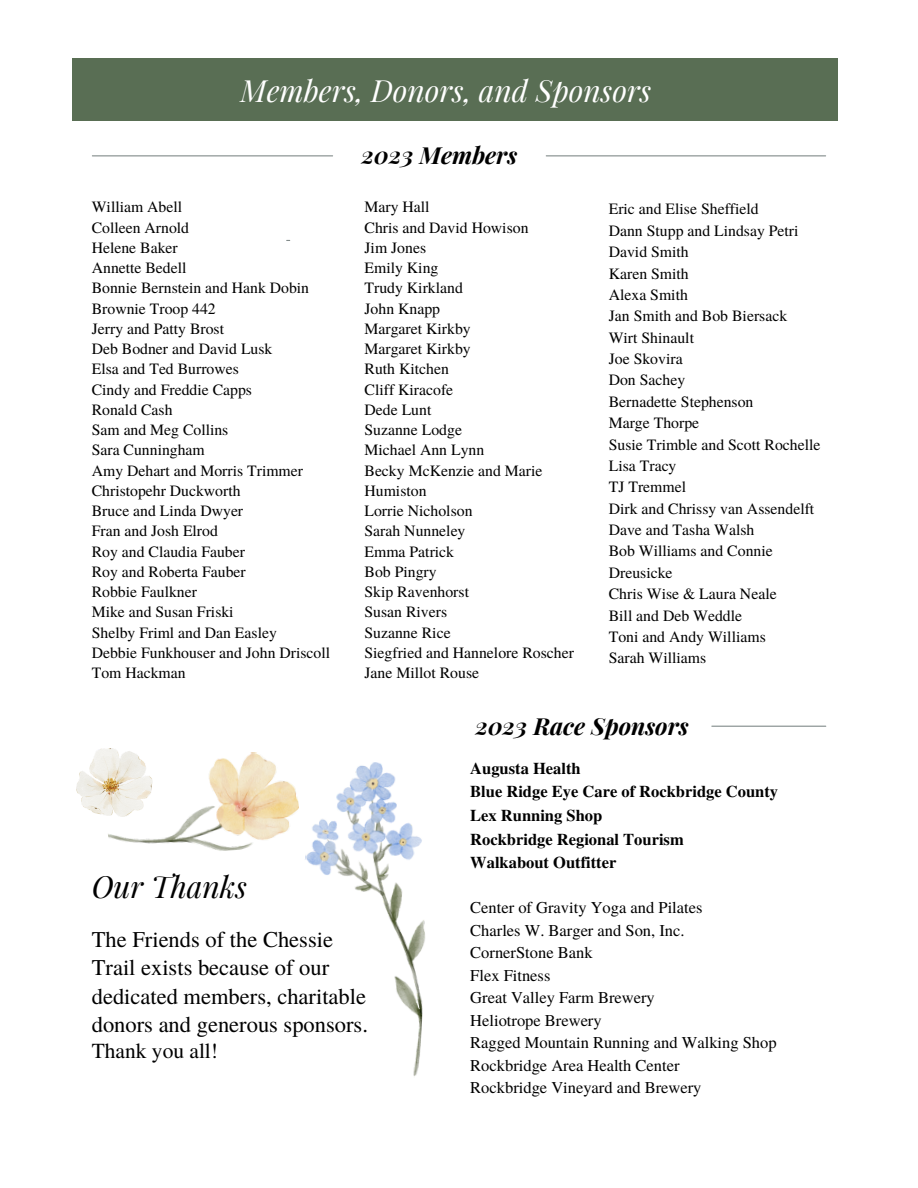
<style>
.page{position:relative;width:918px;height:1188px;background:#fff}
.page>*{position:absolute;margin:0;border:0;box-sizing:border-box;transform-origin:0 0}
.t1{font:italic 30px "Playfair Display";color:#fff}
.t2{font:italic 30px "Playfair Display";color:#000}
.t3{font:italic 700 23.55px "Playfair Display";color:#000}
.t4{font:22.5px/28.2px "Te X Gyre Termes";color:#000}
.t5{font:21.45px "Te X Gyre Termes";color:#000}
.t6{font:16.5px/22.5px "Te X Gyre Termes";color:#000}
.t7{font:700 16.5px/23.7px "Te X Gyre Termes";color:#000}
.t8{font:15.75px/20.2px "Te X Gyre Termes";color:#000}
</style>
<div class="page">
<hr style="left:92px;top:155px;width:241px;height:1px;background:#828b8a">
<hr style="left:712px;top:726px;width:114px;height:1px;background:#828b8a">
<hr style="left:546px;top:155px;width:280px;height:1px;background:#828b8a">
<img style="left:305px;top:762px;width:121px;height:315px">
<img style="left:108px;top:752px;width:191px;height:99px">
<img style="left:77px;top:749px;width:75px;height:67px">
<div style="left:72px;top:59px;width:766px;height:62px;background:#596e54"></div>
<h1 class="t1" style="left:241px;top:69px;width:412px">Members, Donors, and Sponsors</h1>
<h2 class="t3" style="left:362px;top:139px;width:157px">2023 Members</h2>
<p class="t8" style="left:92px;top:196px;width:240px">William Abell<br>Colleen Arnold<br>Helene Baker<br>Annette Bedell<br>Bonnie Bernstein and Hank Dobin<br>Brownie Troop 442<br>Jerry and Patty Brost<br>Deb Bodner and David Lusk<br>Elsa and Ted Burrowes<br>Cindy and Freddie Capps<br>Ronald Cash<br>Sam and Meg Collins<br>Sara Cunningham<br>Amy Dehart and Morris Trimmer<br>Christopehr Duckworth<br>Bruce and Linda Dwyer<br>Fran and Josh Elrod<br>Roy and Claudia Fauber<br>Roy and Roberta Fauber<br>Robbie Faulkner<br>Mike and Susan Friski<br>Shelby Friml and Dan Easley<br>Debbie Funkhouser and John Driscoll<br>Tom Hackman</p>
<p class="t8" style="left:364px;top:196px;width:211px">Mary Hall<br>Chris and David Howison<br>Jim Jones<br>Emily King<br>Trudy Kirkland<br>John Knapp<br>Margaret Kirkby<br>Margaret Kirkby<br>Ruth Kitchen<br>Cliff Kiracofe<br>Dede Lunt<br>Suzanne Lodge<br>Michael Ann Lynn<br>Becky McKenzie and Marie<br>Humiston<br>Lorrie Nicholson<br>Sarah Nunneley<br>Emma Patrick<br>Bob Pingry<br>Skip Ravenhorst<br>Susan Rivers<br>Suzanne Rice<br>Siegfried and Hannelore Roscher<br>Jane Millot Rouse</p>
<p class="t8" style="left:609px;top:198px;width:213px;line-height:21.3px">Eric and Elise Sheffield<br>Dann Stupp and Lindsay Petri<br>David Smith<br>Karen Smith<br>Alexa Smith<br>Jan Smith and Bob Biersack<br>Wirt Shinault<br>Joe Skovira<br>Don Sachey<br>Bernadette Stephenson<br>Marge Thorpe<br>Susie Trimble and Scott Rochelle<br>Lisa Tracy<br>TJ Tremmel<br>Dirk and Chrissy van Assendelft<br>Dave and Tasha Walsh<br>Bob Williams and Connie<br>Dreusicke<br>Chris Wise &amp; Laura Neale<br>Bill and Deb Weddle<br>Toni and Andy Williams<br>Sarah Williams</p>
<h1 class="t2" style="left:92px;top:866px;width:157px">Our Thanks</h1>
<h3 class="t4" style="left:92px;top:925px;width:278px">The Friends of the Chessie<br>Trail exists because of our dedicated members, charitable donors and generous sponsors.</h3>
<h3 class="t5" style="left:92px;top:1035px;width:128px">Thank you all!</h3>
<h2 class="t3" style="left:475px;top:709px;width:215px">2023 Race Sponsors</h2>
<p class="t7" style="left:470px;top:755px;width:309px">Augusta Health<br>Blue Ridge Eye Care of Rockbridge County<br>Lex Running Shop<br>Rockbridge Regional Tourism<br>Walkabout Outfitter</p>
<p class="t6" style="left:470px;top:896px;width:308px">Center of Gravity Yoga and Pilates<br>Charles W. Barger and Son, Inc.<br>CornerStone Bank<br>Flex Fitness<br>Great Valley Farm Brewery<br>Heliotrope Brewery<br>Ragged Mountain Running and Walking Shop<br>Rockbridge Area Health Center<br>Rockbridge Vineyard and Brewery</p>
</div>
